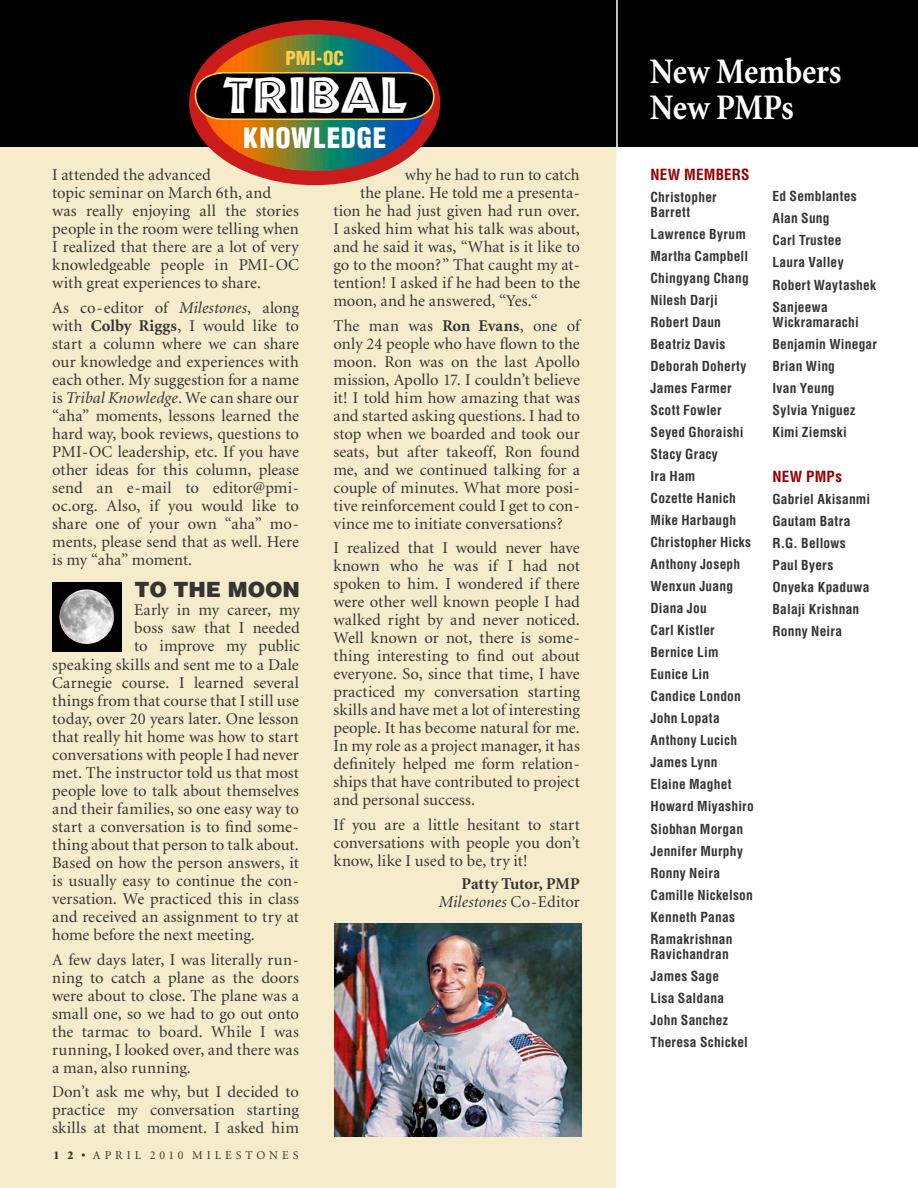
<style>
.page{position:relative;width:918px;height:1188px;background:#fff}
.page>*{position:absolute;margin:0;border:0;box-sizing:border-box;transform-origin:0 0}
.t1{font:46.95px "Tribeca";letter-spacing:-.005em;color:#fff}
.t2{font:700 36px/36px "Minion";letter-spacing:-.005em;color:#fff;scale:.9 1}
.t3{font:900 condensed 27.45px "Helvetica";letter-spacing:.025em;color:#fff}
.t4{font:900 21px "Helvetica";letter-spacing:-.005em;color:#353434}
.t5{font:900 condensed 18.75px "Helvetica";color:#fcce4c}
.t6{font:16.5px/18px "Minion";letter-spacing:.005em;color:#353434;text-align:justify}
.t7{font:700 16.5px/18px "Minion";letter-spacing:-.01em;color:#353434;text-align:right}
.t8{font:700 condensed 15px "Helvetica";letter-spacing:.015em;color:#960000}
.t9{font:700 condensed 13.5px/22px "Helvetica";letter-spacing:.015em;color:#353434}
.t10{font:12px "Minion";letter-spacing:.33em;color:#353434}
.s1{font-style:italic}
.s2{font-weight:700}
.s3{font-weight:900}
.s4{font-weight:400;font-style:italic}
.s5{font-weight:400}
</style>
<div class="page">
<div style="left:0;top:0;width:617px;height:1188px;background:#f6eccb"></div>
<div style="left:52px;top:582px;width:70px;height:70px;background:#000"></div>
<img style="left:59px;top:589px;width:55px;height:55px">
<img style="left:335px;top:924px;width:247px;height:212px">
<div style="left:0;top:0;width:918px;height:146px;background:#000"></div>
<img style="left:198px;top:28px;width:237px;height:144px">
<div style="left:189px;top:20px;width:251px;height:165px;border:14px solid #cc1b1b;border-radius:50%"></div>
<svg style="left:194px;top:71px;width:241px;height:48px"></svg>
<hr style="left:616px;top:0;width:2px;height:1188px;background:#fff">
<p class="t5" style="left:285px;top:47px;width:60px">PMI-OC</p>
<h1 class="t1" style="left:222px;top:77px;width:187px">TRIBAL</h1>
<h3 class="t3" style="left:243px;top:121px;width:145px">KNOWLEDGE</h3>
<p class="t6" style="left:52px;top:166px;width:248px;text-align:left">I attended the advanced<br>topic seminar on March 6th, and was really enjoying all the stories people in the room were telling when<br>I realized that there are a lot of very knowledgeable people in PMI-OC with great experiences to share.</p>
<p class="t6" style="left:52px;top:299px;width:248px">As co-editor of <span class="s1">Milestones</span>, along with <span class="s2">Colby Riggs</span>, I would like to start a column where we can share our knowledge and experiences with each other. My suggestion for a name is <span class="s1">Tribal Knowledge</span>. We can share our “aha” moments, lessons learned the hard way, book reviews, questions to PMI-OC leadership, etc. If you have other ideas for this column, please send an e-mail to editor@pmi&shy;oc.org. Also, if you would like to share one of your own “aha” mo&shy;ments, please send that as well. Here is my “aha” moment.</p>
<p class="t4" style="left:135px;top:576px;width:167px">TO THE MOON</p>
<p class="t6" style="left:134px;top:602px;width:167px">Early in my career, my</p>
<p class="t6" style="left:134px;top:620px;width:167px">boss saw that I needed</p>
<p class="t6" style="left:134px;top:638px;width:167px">to improve my public</p>
<p class="t6" style="left:52px;top:656px;width:248px">speaking skills and sent me to a Dale</p>
<p class="t6" style="left:52px;top:674px;width:248px">Carnegie course. I learned several</p>
<p class="t6" style="left:52px;top:692px;width:248px">things from that course that I still use</p>
<p class="t6" style="left:52px;top:710px;width:248px">today, over 20 years later. One lesson</p>
<p class="t6" style="left:52px;top:728px;width:248px">that really hit home was how to start</p>
<p class="t6" style="left:52px;top:746px;width:248px">conversations with people I had never</p>
<p class="t6" style="left:52px;top:764px;width:248px">met. The instructor told us that most</p>
<p class="t6" style="left:52px;top:782px;width:248px">people love to talk about themselves</p>
<p class="t6" style="left:52px;top:800px;width:248px">and their families, so one easy way to</p>
<p class="t6" style="left:52px;top:818px;width:248px">start a conversation is to find some-</p>
<p class="t6" style="left:52px;top:836px;width:248px">thing about that person to talk about.</p>
<p class="t6" style="left:52px;top:854px;width:248px">Based on how the person answers, it</p>
<p class="t6" style="left:52px;top:872px;width:248px">is usually easy to continue the con-</p>
<p class="t6" style="left:52px;top:890px;width:248px">versation. We practiced this in class</p>
<p class="t6" style="left:52px;top:908px;width:248px">and received an assignment to try at</p>
<p class="t6" style="left:52px;top:926px;width:204px">home before the next meeting.</p>
<p class="t6" style="left:52px;top:951px;width:248px">A few days later, I was literally run&shy;ning to catch a plane as the doors were about to close. The plane was a small one, so we had to go out onto the tarmac to board. While I was running, I looked over, and there was a man, also running.</p>
<p class="t6" style="left:52px;top:1083px;width:248px">Don’t ask me why, but I decided to practice my conversation starting skills at that moment. I asked him</p>
<p class="t10" style="left:53px;top:1150px;width:247px"><span class="s3">1 2 •</span> APRIL 2010 MILESTONES</p>
<p class="t6" style="left:405px;top:167px;width:176px">why he had to run to catch</p>
<p class="t6" style="left:360px;top:185px;width:221px">the plane. He told me a presenta-</p>
<p class="t6" style="left:333px;top:203px;width:248px">tion he had just given had run over.</p>
<p class="t6" style="left:333px;top:221px;width:248px">I asked him what his talk was about,</p>
<p class="t6" style="left:333px;top:239px;width:248px">and he said it was, “What is it like to</p>
<p class="t6" style="left:333px;top:257px;width:248px">go to the moon?” That caught my at-</p>
<p class="t6" style="left:333px;top:275px;width:248px">tention! I asked if he had been to the</p>
<p class="t6" style="left:333px;top:293px;width:206px">moon, and he answered, “Yes.“</p>
<p class="t6" style="left:333px;top:317px;width:248px">The man was <span class="s2">Ron Evans</span>, one of only 24 people who have flown to the moon. Ron was on the last Apollo mission, Apollo 17. I couldn’t believe it! I told him how amazing that was and started asking questions. I had to stop when we boarded and took our seats, but after takeoff, Ron found me, and we continued talking for a couple of minutes. What more posi&shy;tive reinforcement could I get to con&shy;vince me to initiate conversations?</p>
<p class="t6" style="left:333px;top:540px;width:248px">I realized that I would never have known who he was if I had not spoken to him. I wondered if there were other well known people I had walked right by and never noticed.<br>Well known or not, there is some&shy;thing interesting to find out about everyone. So, since that time, I have practiced my conversation starting skills and have met a lot of interesting people. It has become natural for me.<br>In my role as a project manager, it has definitely helped me form relation&shy;ships that have contributed to project and personal success.</p>
<p class="t6" style="left:333px;top:816px;width:248px">If you are a little hesitant to start conversations with people you don’t know, like I used to be, try it!</p>
<p class="t7" style="left:439px;top:875px;width:143px">Patty Tutor, PMP<br><span class="s4">Milestones</span> <span class="s5">Co-Editor</span></p>
<h2 class="t2" style="left:650px;top:55px;width:214px">New Members<br>New PMPs</h2>
<p class="t8" style="left:651px;top:165px;width:101px">NEW MEMBERS</p>
<p class="t9" style="left:651px;top:189px;width:68px;line-height:15px">Christopher<br>Barrett</p>
<p class="t9" style="left:651px;top:223px;width:105px">Lawrence Byrum<br>Martha Campbell<br>Chingyang Chang<br>Nilesh Darji<br>Robert Daun<br>Beatriz Davis<br>Deborah Doherty<br>James Farmer<br>Scott Fowler<br>Seyed Ghoraishi<br>Stacy Gracy<br>Ira Ham<br>Cozette Hanich<br>Mike Harbaugh<br>Christopher Hicks<br>Anthony Joseph<br>Wenxun Juang<br>Diana Jou<br>Carl Kistler<br>Bernice Lim<br>Eunice Lin<br>Candice London<br>John Lopata<br>Anthony Lucich<br>James Lynn<br>Elaine Maghet<br>Howard Miyashiro<br>Siobhan Morgan<br>Jennifer Murphy<br>Ronny Neira<br>Camille Nickelson<br>Kenneth Panas<br>Ramakrishnan</p>
<p class="t9" style="left:651px;top:943px;width:99px">Ravichandran<br>James Sage<br>Lisa Saldana<br>John Sanchez<br>Theresa Schickel</p>
<p class="t9" style="left:772px;top:185px;width:105px">Ed Semblantes<br>Alan Sung<br>Carl Trustee<br>Laura Valley<br>Robert Waytashek<br>Sanjeewa</p>
<p class="t9" style="left:772px;top:310px;width:106px">Wickramarachi<br>Benjamin Winegar<br>Brian Wing<br>Ivan Yeung<br>Sylvia Yniguez<br>Kimi Ziemski</p>
<p class="t8" style="left:772px;top:468px;width:71px">NEW PMPs</p>
<p class="t9" style="left:772px;top:488px;width:99px">Gabriel Akisanmi<br>Gautam Batra<br>R.G. Bellows<br>Paul Byers<br>Onyeka Kpaduwa<br>Balaji Krishnan<br>Ronny Neira</p>
</div>
